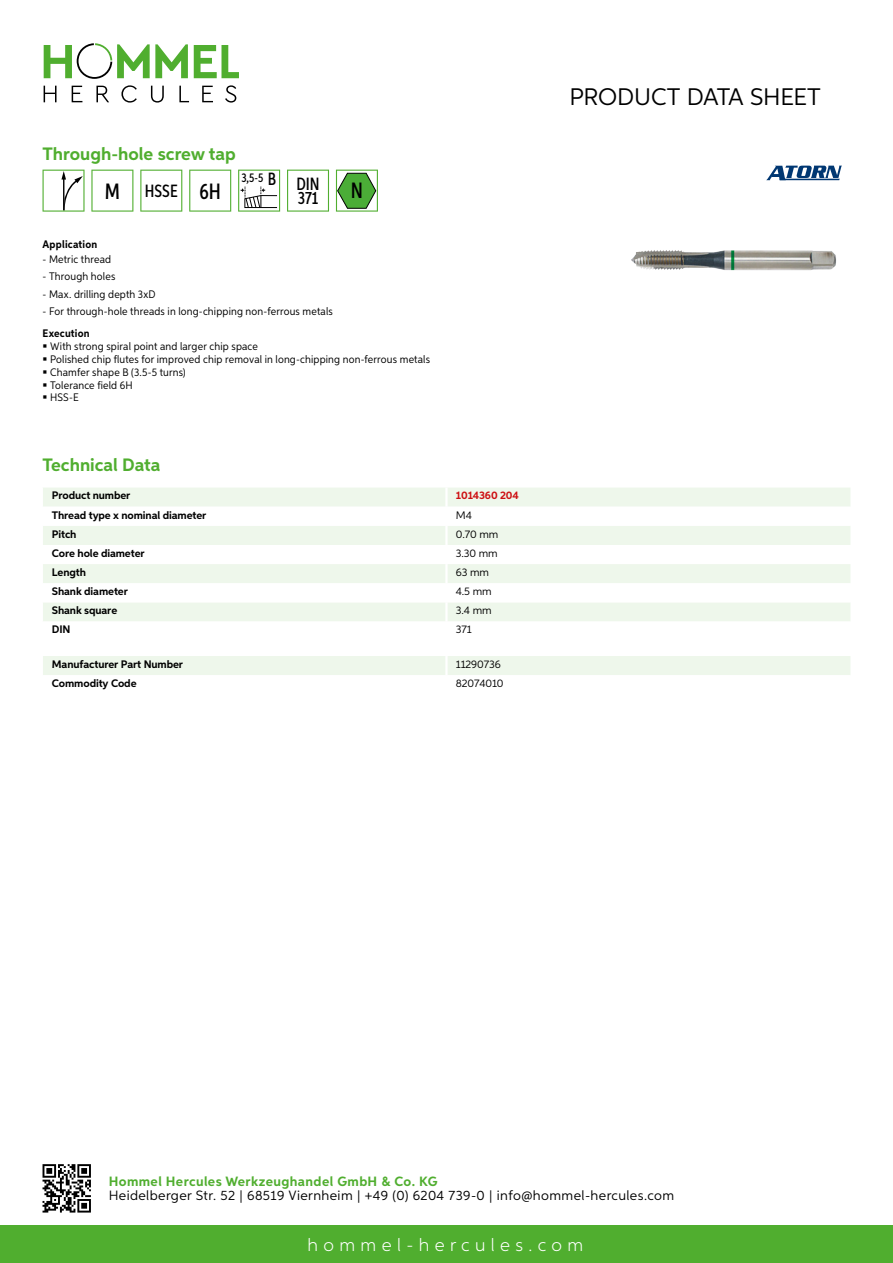
<style>
.page{position:relative;width:893px;height:1263px;background:#fff}
.page>*{position:absolute;margin:0;border:0;box-sizing:border-box;transform-origin:0 0}
.t1{font:24px "Aspira";letter-spacing:-.01em;color:#000}
.t2{font:500 22.2px "Aspira XX Nar";color:#000}
.t3{font:700 18px "Aspira";color:#50ae2f}
.t4{font:300 18px "Aspira";letter-spacing:.3em;color:#fff}
.t5{font:500 17.85px "Aspira XX Nar";color:#000}
.t6{font:13.5px "Aspira";letter-spacing:.03em;color:#000}
.t7{font:700 13.5px "Aspira";letter-spacing:.03em;color:#50ae2f}
.t8{font:500 12.6px "Aspira XX Nar";color:#000}
.t9{font:10.95px/12.8px "Aspira Nar";letter-spacing:.015em;color:#000}
.t10{font:700 10.95px "Aspira";letter-spacing:-.01em;color:#000}
.t11{font:10.95px "Aspira";letter-spacing:-.01em;color:#000}
.t12{font:700 10.95px "Aspira Nar";letter-spacing:.015em;color:#000}
.t13{font:700 10.95px "Aspira";letter-spacing:-.01em;color:#cd1013}
.s1{font-size:22.2px}
.s2{font-size:17.85px}
</style>
<div class="page">
<div style="left:0;top:1226px;width:893px;height:37px;background:#50ae2f"></div>
<svg style="left:43px;top:1164px;width:48px;height:48px"></svg>
<svg style="left:194px;top:45px;width:45px;height:33px"></svg>
<svg style="left:44px;top:43px;width:144px;height:36px"></svg>
<svg style="left:44px;top:86px;width:13px;height:16px"></svg>
<svg style="left:72px;top:86px;width:10px;height:16px"></svg>
<svg style="left:96px;top:86px;width:13px;height:16px"></svg>
<svg style="left:121px;top:85px;width:16px;height:18px"></svg>
<svg style="left:151px;top:86px;width:13px;height:17px"></svg>
<svg style="left:179px;top:86px;width:10px;height:16px"></svg>
<svg style="left:202px;top:86px;width:11px;height:16px"></svg>
<svg style="left:225px;top:85px;width:11px;height:18px"></svg>
<div style="left:43px;top:488px;width:807px;height:18px;background:#eef7eb"></div>
<svg style="left:43px;top:526px;width:807px;height:95px;fill:#eef7eb"></svg>
<hr style="left:445px;top:487px;width:3px;height:20px;background:#fff">
<hr style="left:445px;top:526px;width:3px;height:19px;background:#fff">
<hr style="left:445px;top:545px;width:3px;height:19px;background:#fff">
<hr style="left:445px;top:564px;width:3px;height:19px;background:#fff">
<hr style="left:445px;top:583px;width:3px;height:19px;background:#fff">
<hr style="left:445px;top:602px;width:3px;height:19px;background:#fff">
<div style="left:43px;top:656px;width:807px;height:19px;background:#eef7eb"></div>
<svg style="left:43px;top:170px;width:42px;height:42px"></svg>
<svg style="left:91px;top:170px;width:42px;height:42px"></svg>
<svg style="left:140px;top:170px;width:42px;height:42px"></svg>
<svg style="left:189px;top:170px;width:42px;height:42px"></svg>
<svg style="left:238px;top:170px;width:42px;height:42px"></svg>
<svg style="left:287px;top:170px;width:42px;height:42px"></svg>
<svg style="left:336px;top:170px;width:42px;height:42px"></svg>
<img style="left:631px;top:250px;width:47px;height:20px">
<svg style="left:766px;top:166px;width:76px;height:14px"></svg>
<h3 class="t3" style="left:43px;top:142px;width:195px">Through-hole screw tap</h3>
<h3 class="t5" style="left:105px;top:180px;width:118px"><span class="s1">M</span> HSSE <span class="s1">6H</span></h3>
<p class="t8" style="left:241px;top:169px;width:80px">3,5-5 <span class="s2">B DIN</span></p>
<h3 class="t5" style="left:298px;top:187px;width:22px">371</h3>
<h2 class="t2" style="left:351px;top:177px;width:14px">N</h2>
<p class="t12" style="left:43px;top:237px;width:56px">Application</p>
<p class="t9" style="left:43px;top:252px;width:70px">- Metric thread</p>
<p class="t9" style="left:43px;top:270px;width:74px">- Through holes</p>
<p class="t9" style="left:43px;top:287px;width:114px">- Max. drilling depth 3xD</p>
<p class="t9" style="left:43px;top:305px;width:292px">- For through-hole threads in long-chipping non-ferrous metals</p>
<p class="t12" style="left:43px;top:327px;width:49px">Execution</p>
<p class="t9" style="left:50px;top:340px;width:381px">With strong spiral point and larger chip space<br>Polished chip flutes for improved chip removal in long-chipping non-ferrous metals Chamfer shape B (3.5-5 turns)<br>Tolerance field 6H<br>HSS-E</p>
<h3 class="t3" style="left:43px;top:453px;width:120px">Technical Data</h3>
<p class="t10" style="left:52px;top:489px;width:80px">Product number</p>
<p class="t13" style="left:456px;top:489px;width:65px">1014360 204</p>
<p class="t10" style="left:52px;top:508px;width:156px">Thread type x nominal diameter</p>
<p class="t11" style="left:456px;top:508px;width:18px">M4</p>
<p class="t10" style="left:52px;top:527px;width:26px">Pitch</p>
<p class="t11" style="left:456px;top:527px;width:44px">0.70 mm</p>
<p class="t10" style="left:52px;top:546px;width:94px">Core hole diameter</p>
<p class="t11" style="left:456px;top:546px;width:43px">3.30 mm</p>
<p class="t10" style="left:52px;top:565px;width:36px">Length</p>
<p class="t11" style="left:456px;top:566px;width:35px">63 mm</p>
<p class="t10" style="left:52px;top:585px;width:78px">Shank diameter</p>
<p class="t11" style="left:456px;top:585px;width:37px">4.5 mm</p>
<p class="t10" style="left:52px;top:604px;width:67px">Shank square</p>
<p class="t11" style="left:456px;top:604px;width:37px">3.4 mm</p>
<p class="t10" style="left:52px;top:623px;width:20px">DIN</p>
<p class="t11" style="left:456px;top:623px;width:17px">371</p>
<p class="t10" style="left:52px;top:657px;width:133px">Manufacturer Part Number</p>
<p class="t11" style="left:456px;top:657px;width:46px">11290736</p>
<p class="t10" style="left:52px;top:677px;width:86px">Commodity Code</p>
<p class="t11" style="left:456px;top:677px;width:49px">82074010</p>
<h1 class="t1" style="left:569px;top:82px;width:253px">Product data sh eet</h1>
<p class="t7" style="left:109px;top:1172px;width:330px">Hommel Hercules Werkzeughandel GmbH &amp; Co. KG</p>
<p class="t6" style="left:109px;top:1187px;width:567px">Heidelberger Str. 52 | 68519 Viernheim | +49 (0) 6204 739-0 | info@hommel-hercules.com</p>
<h3 class="t4" style="left:307px;top:1234px;width:277px">hommel-hercules.com</h3>
</div>
